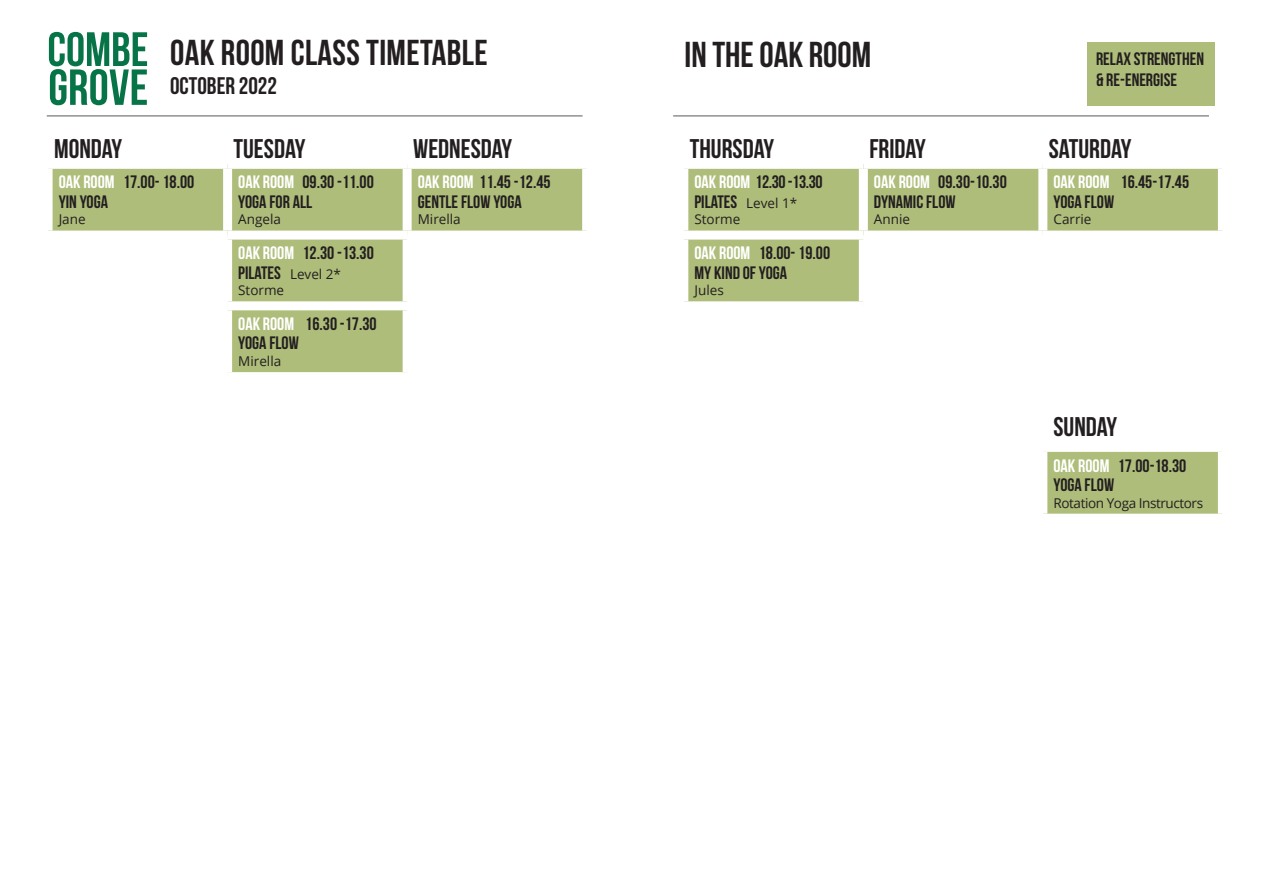
<style>
.page{position:relative;width:1263px;height:893px;background:#fff}
.page>*{position:absolute;margin:0;border:0;box-sizing:border-box;transform-origin:0 0}
.t1{font:36px "Bebas Neue";letter-spacing:.01em;color:#231f20}
.t2{font:27px "Bebas Neue";color:#231f20}
.t3{font:24px "Bebas Neue";color:#231f20}
.t4{font:18px/21.6px "Bebas Neue";color:#231f20}
.t5{font:13.5px "Open Sans";color:#231f20}
.t6{font:13.5px "Open Sans";letter-spacing:-.03em;color:#231f20}
.s1{color:#fff}
.s2{font-family:"Open Sans";font-size:13.5px}
</style>
<div class="page">
<svg style="left:49px;top:32px;width:98px;height:73px"></svg>
<hr style="left:47px;top:115px;width:536px;height:2px;background:#231f20">
<hr style="left:673px;top:115px;width:536px;height:2px;background:#231f20">
<div style="left:53px;top:169px;width:170px;height:62px;background:#aebd7a"></div>
<div style="left:232px;top:169px;width:350px;height:62px;background:#aebd7a"></div>
<div style="left:232px;top:240px;width:171px;height:132px;background:#aebd7a"></div>
<div style="left:403px;top:169px;width:9px;height:62px;background:#fff"></div>
<div style="left:228px;top:301px;width:179px;height:9px;background:#fff"></div>
<div style="left:688px;top:169px;width:530px;height:62px;background:#aebd7a"></div>
<div style="left:863px;top:164px;width:180px;height:71px;background:#aebd7a"></div>
<svg style="left:688px;top:240px;width:530px;height:274px"></svg>
<div style="left:863px;top:160px;width:180px;height:9px;background:#fff"></div>
<div style="left:1038px;top:310px;width:9px;height:62px;background:#fff"></div>
<div style="left:863px;top:372px;width:180px;height:9px;background:#fff"></div>
<div style="left:859px;top:381px;width:9px;height:62px;background:#fff"></div>
<div style="left:1043px;top:372px;width:184px;height:9px;background:#fff"></div>
<div style="left:1038px;top:381px;width:9px;height:62px;background:#fff"></div>
<div style="left:679px;top:443px;width:184px;height:9px;background:#fff"></div>
<div style="left:863px;top:443px;width:180px;height:9px;background:#fff"></div>
<div style="left:859px;top:452px;width:9px;height:62px;background:#fff"></div>
<div style="left:1038px;top:169px;width:9px;height:62px;background:#fff"></div>
<div style="left:1038px;top:452px;width:9px;height:62px;background:#fff"></div>
<div style="left:1043px;top:443px;width:184px;height:9px;background:#fff"></div>
<div style="left:1043px;top:301px;width:184px;height:9px;background:#fff"></div>
<div style="left:859px;top:169px;width:9px;height:62px;background:#fff"></div>
<div style="left:859px;top:310px;width:9px;height:62px;background:#fff"></div>
<div style="left:679px;top:372px;width:184px;height:9px;background:#fff"></div>
<div style="left:679px;top:301px;width:184px;height:9px;background:#fff"></div>
<div style="left:859px;top:240px;width:9px;height:61px;background:#fff"></div>
<div style="left:863px;top:231px;width:180px;height:9px;background:#fff"></div>
<div style="left:1038px;top:240px;width:9px;height:61px;background:#fff"></div>
<div style="left:863px;top:301px;width:180px;height:9px;background:#fff"></div>
<div style="left:1087px;top:43px;width:128px;height:63px;background:#aebd7a"></div>
<p class="t1" style="left:170px;top:33px;width:319px">OAK ROOM CLASS TIMETABLE</p>
<p class="t3" style="left:170px;top:73px;width:108px">OCTOBER 2022</p>
<p class="t2" style="left:54px;top:134px;width:70px">MONDAY</p>
<p class="t2" style="left:234px;top:134px;width:73px">TUESDAY</p>
<p class="t2" style="left:413px;top:134px;width:101px">WEDNESDAY</p>
<p class="t4" style="left:59px;top:171px;width:137px"><span class="s1">OAK ROOM</span> 17.00- 18.00</p>
<p class="t4" style="left:59px;top:191px;width:51px">YIN YOGA</p>
<p class="t5" style="left:59px;top:210px;width:28px">Jane</p>
<p class="t4" style="left:238px;top:171px;width:137px"><span class="s1">OAK ROOM</span> 09.30 -11.00</p>
<p class="t4" style="left:238px;top:191px;width:75px">YOGA FOR ALL</p>
<p class="t5" style="left:238px;top:210px;width:44px">Angela</p>
<p class="t4" style="left:418px;top:171px;width:134px"><span class="s1">OAK ROOM</span> 11.45 -12.45</p>
<p class="t4" style="left:418px;top:191px;width:105px">GENTLE FLOW YOGA</p>
<p class="t5" style="left:418px;top:210px;width:45px">Mirella</p>
<p class="t4" style="left:238px;top:242px;width:137px"><span class="s1">OAK ROOM</span> 12.30 -13.30</p>
<p class="t4" style="left:238px;top:261px;width:104px">PILATES <span class="s2">Level 2*</span></p>
<p class="t5" style="left:238px;top:281px;width:47px">Storme</p>
<p class="t4" style="left:238px;top:313px;width:140px"><span class="s1">OAK ROOM</span> 16.30 -17.30</p>
<p class="t4" style="left:238px;top:332px;width:62px">YOGA FLOW</p>
<p class="t5" style="left:238px;top:352px;width:45px">Mirella</p>
<p class="t1" style="left:685px;top:35px;width:188px">IN THE OAK ROOM</p>
<p class="t4" style="left:1096px;top:47px;width:109px">RELAX STRENGTHEN &amp; RE-ENERGISE</p>
<p class="t2" style="left:690px;top:134px;width:86px">THURSDAY</p>
<p class="t2" style="left:869px;top:134px;width:58px">FRIDAY</p>
<p class="t2" style="left:1049px;top:134px;width:84px">SATURDAY</p>
<p class="t4" style="left:694px;top:171px;width:130px"><span class="s1">OAK ROOM</span> 12.30 -13.30</p>
<p class="t4" style="left:694px;top:191px;width:104px">PILATES <span class="s2">Level 1*</span></p>
<p class="t5" style="left:694px;top:210px;width:47px">Storme</p>
<p class="t4" style="left:874px;top:171px;width:134px"><span class="s1">OAK ROOM</span> 09.30-10.30</p>
<p class="t4" style="left:874px;top:191px;width:83px">DYNAMIC FLOW</p>
<p class="t5" style="left:874px;top:210px;width:38px">Annie</p>
<p class="t4" style="left:1053px;top:171px;width:137px"><span class="s1">OAK ROOM</span> 16.45-17.45</p>
<p class="t4" style="left:1053px;top:191px;width:62px">YOGA FLOW</p>
<p class="t5" style="left:1053px;top:210px;width:40px">Carrie</p>
<p class="t4" style="left:694px;top:242px;width:137px"><span class="s1">OAK ROOM</span> 18.00- 19.00</p>
<p class="t4" style="left:694px;top:261px;width:94px">MY KIND OF YOGA</p>
<p class="t5" style="left:694px;top:281px;width:31px">Jules</p>
<p class="t2" style="left:1053px;top:412px;width:65px">SUNDAY</p>
<p class="t4" style="left:1053px;top:454px;width:134px"><span class="s1">OAK ROOM</span> 17.00-18.30</p>
<p class="t4" style="left:1053px;top:474px;width:62px">YOGA FLOW</p>
<p class="t6" style="left:1053px;top:493px;width:151px">Rotation Yoga Instructors</p>
</div>
